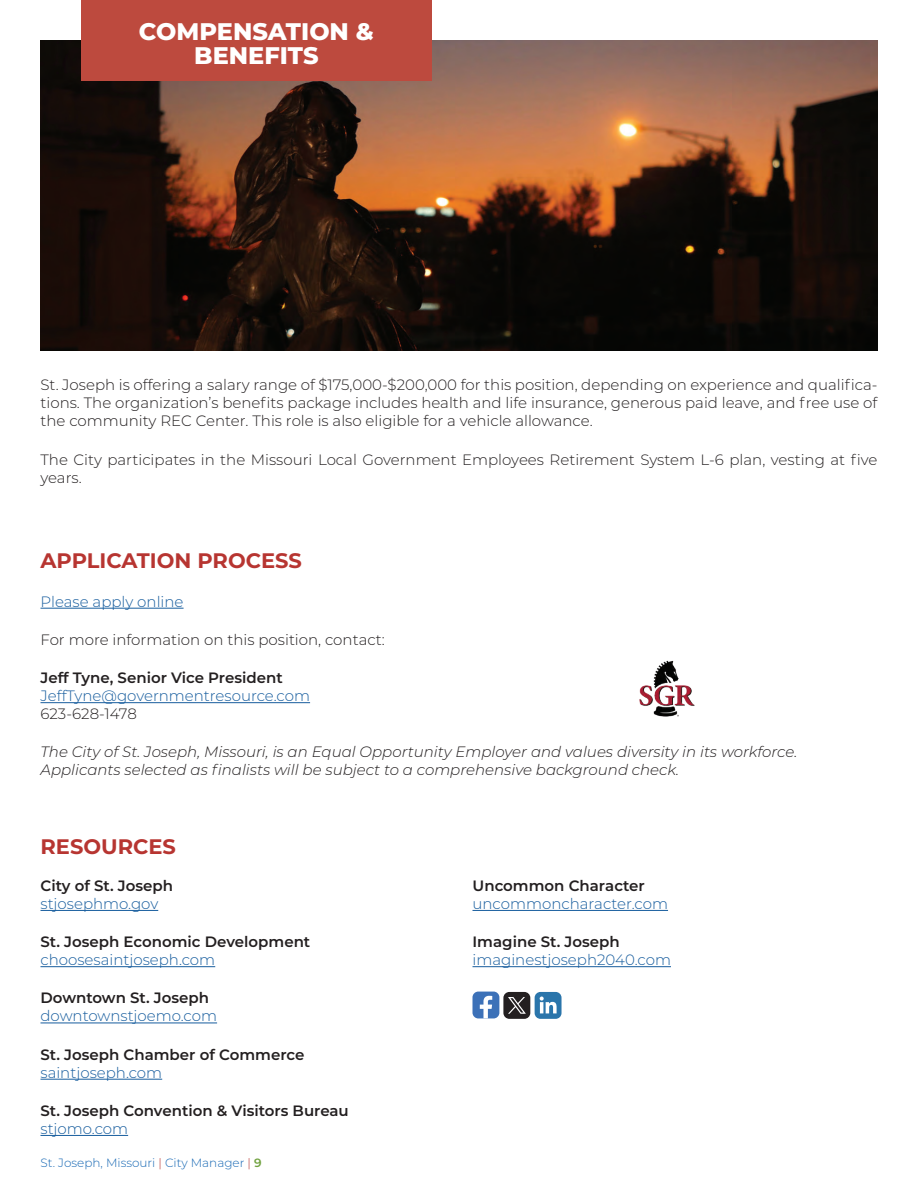
<style>
.page{position:relative;width:918px;height:1188px;background:#fff}
.page>*{position:absolute;margin:0;border:0;box-sizing:border-box;transform-origin:0 0}
.t1{font:800 24px/24px "Montserrat";color:#fff;text-align:center}
.t2{font:700 21px "Montserrat";color:#b73531}
.t3{font:300 15px/18px "Montserrat";color:#231f20;text-align:justify}
.t4{font:600 15px "Montserrat";color:#231f20}
.t5{font:300 15px "Montserrat";color:#175d9e}
.t6{font:italic 300 15px/18px "Montserrat";color:#231f20}
.t7{font:300 12px "Montserrat";color:#1768b4}
.s1{color:#b73531}
.s2{font-weight:600;color:#71a240}
</style>
<div class="page">
<img style="left:40px;top:40px;width:838px;height:311px">
<div style="left:81px;top:0;width:351px;height:81px;background:#bd4a3e"></div>
<hr style="left:40px;top:608px;width:144px;height:1px;background:#175d9e">
<hr style="left:40px;top:702px;width:270px;height:1px;background:#175d9e">
<hr style="left:40px;top:910px;width:118px;height:1px;background:#175d9e">
<hr style="left:40px;top:966px;width:175px;height:1px;background:#175d9e">
<hr style="left:40px;top:1023px;width:177px;height:1px;background:#175d9e">
<hr style="left:40px;top:1079px;width:122px;height:1px;background:#175d9e">
<hr style="left:40px;top:1135px;width:88px;height:1px;background:#175d9e">
<hr style="left:472px;top:910px;width:196px;height:1px;background:#175d9e">
<hr style="left:472px;top:966px;width:199px;height:1px;background:#175d9e">
<img style="left:639px;top:660px;width:56px;height:57px">
<div style="left:535px;top:992px;width:27px;height:27px;background:#2a75ab;border-radius:6px"></div>
<svg style="left:540px;top:997px;width:17px;height:16px"></svg>
<div style="left:472px;top:992px;width:27px;height:26px;background:#3c71b8;border-radius:6px"></div>
<svg style="left:480px;top:996px;width:12px;height:22px"></svg>
<div style="left:503px;top:992px;width:27px;height:27px;background:#231f20;border-radius:6px"></div>
<svg style="left:508px;top:997px;width:18px;height:17px"></svg>
<h1 class="t1" style="left:139px;top:18px;width:237px">COMPENSATION &amp;<br>BENEFITS</h1>
<p class="t3" style="left:40px;top:376px;width:839px">St. Joseph is offering a salary range of $175,000-$200,000 for this position, depending on experience and qualifica&shy;tions. The organization’s benefits package includes health and life insurance, generous paid leave, and free use of the community REC Center. This role is also eligible for a vehicle allowance.</p>
<p class="t3" style="left:40px;top:450px;width:838px">The City participates in the Missouri Local Government Employees Retirement System L-6 plan, vesting at five years.</p>
<h2 class="t2" style="left:40px;top:546px;width:263px">APPLICATION PROCESS</h2>
<p class="t5" style="left:40px;top:591px;width:145px">Please apply online</p>
<p class="t3" style="left:40px;top:630px;width:346px">For more information on this position, contact:</p>
<p class="t4" style="left:40px;top:667px;width:244px">Jeff Tyne, Senior Vice President</p>
<p class="t5" style="left:40px;top:686px;width:271px">JeffTyne@governmentresource.com</p>
<p class="t3" style="left:40px;top:704px;width:98px">623-628-1478</p>
<p class="t6" style="left:40px;top:743px;width:758px">The City of St. Joseph, Missouri, is an Equal Opportunity Employer and values diversity in its workforce.<br>Applicants selected as finalists will be subject to a comprehensive background check.</p>
<h2 class="t2" style="left:40px;top:831px;width:137px">RESOURCES</h2>
<p class="t4" style="left:40px;top:875px;width:134px">City of St. Joseph</p>
<p class="t5" style="left:40px;top:893px;width:119px">stjosephmo.gov</p>
<p class="t4" style="left:40px;top:931px;width:271px">St. Joseph Economic Development</p>
<p class="t5" style="left:40px;top:950px;width:176px">choosesaintjoseph.com</p>
<p class="t4" style="left:40px;top:987px;width:170px">Downtown St. Joseph</p>
<p class="t5" style="left:40px;top:1006px;width:178px">downtownstjoemo.com</p>
<p class="t4" style="left:40px;top:1044px;width:265px">St. Joseph Chamber of Commerce</p>
<p class="t5" style="left:40px;top:1062px;width:123px">saintjoseph.com</p>
<p class="t4" style="left:40px;top:1100px;width:310px">St. Joseph Convention &amp; Visitors Bureau</p>
<p class="t5" style="left:40px;top:1118px;width:89px">stjomo.com</p>
<p class="t7" style="left:40px;top:1154px;width:223px">St. Joseph, Missouri <span class="s1">|</span> City Manager <span class="s1">|</span> <span class="s2">9</span></p>
<p class="t4" style="left:472px;top:875px;width:174px">Uncommon Character</p>
<p class="t5" style="left:472px;top:893px;width:197px">uncommoncharacter.com</p>
<p class="t4" style="left:472px;top:931px;width:149px">Imagine St. Joseph</p>
<p class="t5" style="left:472px;top:950px;width:200px">imaginestjoseph2040.com</p>
</div>
